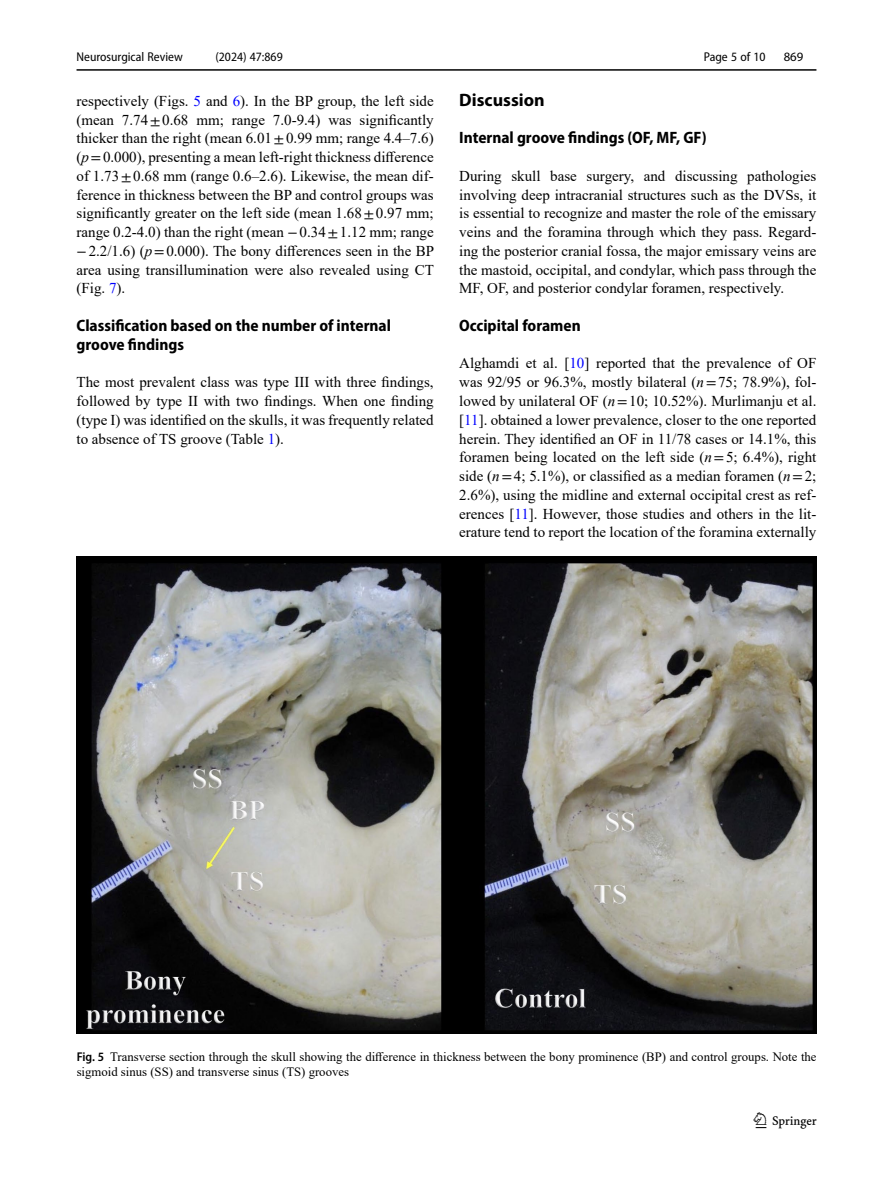
<style>
.page{position:relative;width:893px;height:1187px;background:#fff}
.page>*{position:absolute;margin:0;border:0;box-sizing:border-box;transform-origin:0 0}
.t1{font:22.5px "Springnew";color:#000}
.Head_1{font:700 18px "Myriad Pro";color:#000}
.Head_2{font:700 semi-condensed 16.5px/18.8px "Myriad Pro";color:#000}
.Head_2_After_1{font:700 semi-condensed 16.5px "Myriad Pro";color:#000}
.Body_Text{font:15px/18.8px "Times New Roman";color:#000;text-align:justify}
.Figure_Caption{font:12.75px/15px "Times New Roman";color:#000}
.t2{font:semi-condensed 12.75px "Myriad Pro";color:#000}
.t3{font:12.75px "Myriad Pro";color:#000}
.s1{color:#00f}
.s2{font-family:"STIX"}
.s3{font-style:italic}
.s4{font-family:"Myriad Pro";font-weight:600;font-stretch:semi-condensed}
</style>
<div class="page">
<hr style="left:77px;top:69px;width:739px;height:2px;background:#000">
<img style="left:77px;top:557px;width:740px;height:476px">
<p class="t2" style="left:77px;top:49px;width:108px">Neurosurgical Review</p>
<p class="t2" style="left:215px;top:49px;width:69px">(2024) 47:869</p>
<p class="Body_Text" style="left:77px;top:91px;width:359px">respectively (Figs. <span class="s1">5</span> and <span class="s1">6</span>). In the BP group, the left side (mean 7.74<span class="s2">±</span>0.68 mm; range 7.0-9.4) was significantly thicker than the right (mean 6.01<span class="s2">±</span>0.99 mm; range 4.4–7.6) (<span class="s3">p</span><span class="s2">=</span>0.000), presenting a mean left-right thickness difference of 1.73<span class="s2">±</span>0.68 mm (range 0.6–2.6). Likewise, the mean dif&shy;ference in thickness between the BP and control groups was significantly greater on the left side (mean 1.68<span class="s2">±</span>0.97 mm; range 0.2-4.0) than the right (mean <span class="s2">−</span>0.34<span class="s2">±</span>1.12 mm; range <span class="s2">−</span>2.2/1.6) (<span class="s3">p</span><span class="s2">=</span>0.000). The bony differences seen in the BP area using transillumination were also revealed using CT (Fig. <span class="s1">7</span>).</p>
<p class="Head_2" style="left:77px;top:315px;width:316px">Classification based on the number of internal groove findings</p>
<p class="Body_Text" style="left:77px;top:372px;width:359px">The most prevalent class was type III with three findings, followed by type II with two findings. When one finding (type I) was identified on the skulls, it was frequently related to absence of TS groove (Table <span class="s1">1</span>).</p>
<p class="t2" style="left:704px;top:49px;width:63px">Page 5 of 10</p>
<p class="t3" style="left:784px;top:48px;width:21px">869</p>
<p class="Head_1" style="left:459px;top:88px;width:87px">Discussion</p>
<p class="Head_2_After_1" style="left:459px;top:127px;width:249px">Internal groove findings (OF, MF, GF)</p>
<p class="Body_Text" style="left:459px;top:166px;width:359px">During skull base surgery, and discussing pathologies involving deep intracranial structures such as the DVSs, it is essential to recognize and master the role of the emissary veins and the foramina through which they pass. Regard&shy;ing the posterior cranial fossa, the major emissary veins are the mastoid, occipital, and condylar, which pass through the MF, OF, and posterior condylar foramen, respectively.</p>
<p class="Head_2" style="left:459px;top:315px;width:123px">Occipital foramen</p>
<p class="Body_Text" style="left:459px;top:353px;width:359px">Alghamdi et al. [<span class="s1">10</span>] reported that the prevalence of OF was 92/95 or 96.3%, mostly bilateral (<span class="s3">n</span><span class="s2">=</span>75; 78.9%), fol&shy;lowed by unilateral OF (<span class="s3">n</span><span class="s2">=</span>10; 10.52%). Murlimanju et al. [<span class="s1">11</span>]. obtained a lower prevalence, closer to the one reported herein. They identified an OF in 11/78 cases or 14.1%, this foramen being located on the left side (<span class="s3">n</span><span class="s2">=</span>5; 6.4%), right side (<span class="s3">n</span><span class="s2">=</span>4; 5.1%), or classified as a median foramen (<span class="s3">n</span><span class="s2">=</span>2; 2.6%), using the midline and external occipital crest as ref&shy;erences [<span class="s1">11</span>]. However, those studies and others in the lit&shy;erature tend to report the location of the foramina externally</p>
<p class="Figure_Caption" style="left:77px;top:1049px;width:741px"><span class="s4">Fig. 5</span> Transverse section through the skull showing the difference in thickness between the bony prominence (BP) and control groups. Note the sigmoid sinus (SS) and transverse sinus (TS) grooves</p>
<h1 class="t1" style="left:756px;top:1107px;width:63px">1 3</h1>
</div>
